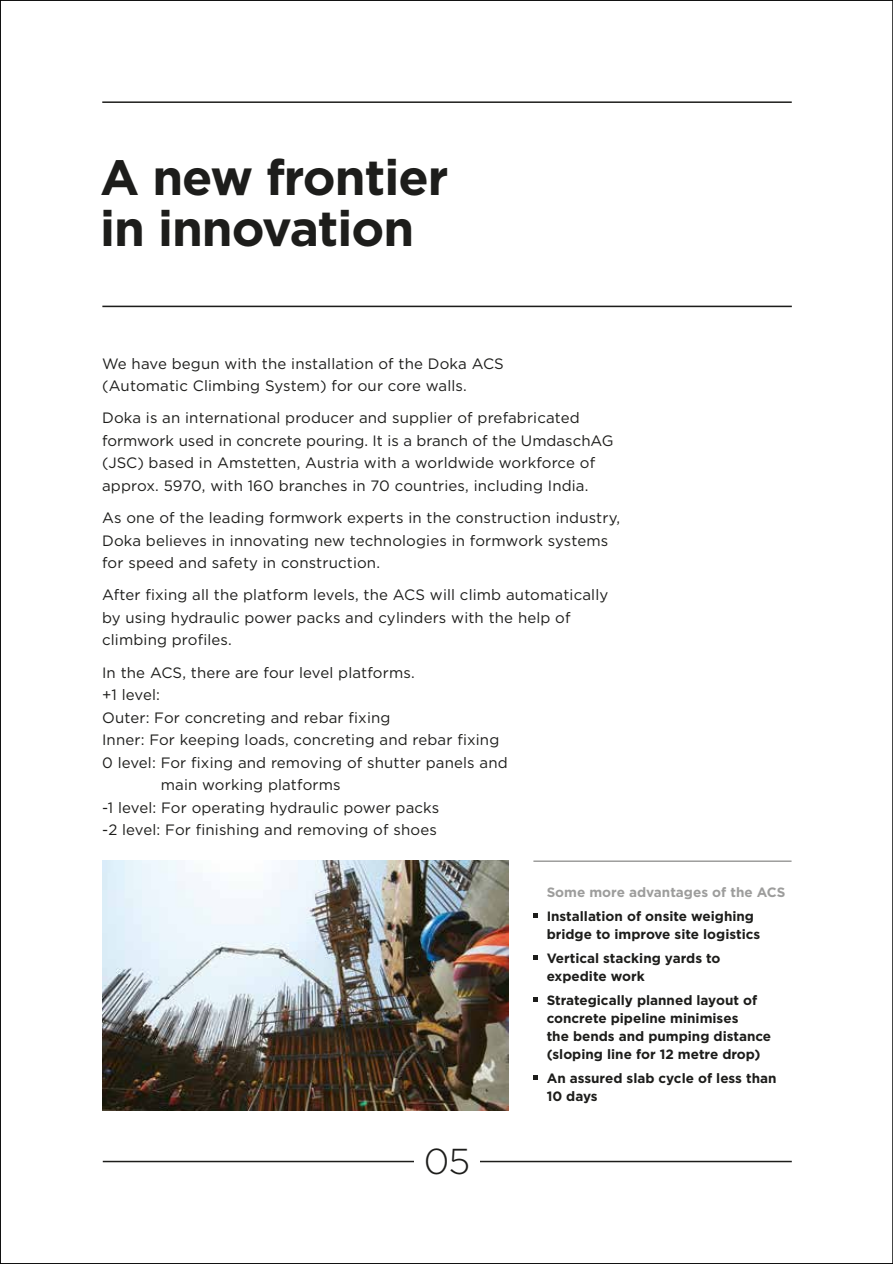
<style>
.page{position:relative;width:893px;height:1264px;background:#fff}
.page>*{position:absolute;margin:0;border:0;box-sizing:border-box;transform-origin:0 0}
.t1{font:700 49.5px/51.4px "Gotham";letter-spacing:-.02em;color:#1d1d1b}
.t2{font:300 36px "Gotham";color:#1d1d1b}
.t3{font:15px/22.5px "Gotham";letter-spacing:.01em;color:#1d1d1b}
.t4{font:700 13.5px/18px "Gotham";color:#1d1d1b}
.t5{font:700 13.5px "Gotham";color:#9d9d9c}
</style>
<div class="page">
<hr style="left:533px;top:860px;width:258px;height:1px;background:#9d9d9c">
<img style="left:102px;top:860px;width:406px;height:250px">
<svg style="left:533px;top:913px;width:4px;height:5px"></svg>
<svg style="left:533px;top:955px;width:4px;height:4px"></svg>
<svg style="left:533px;top:997px;width:4px;height:4px"></svg>
<svg style="left:533px;top:1075px;width:4px;height:5px"></svg>
<hr style="left:102px;top:101px;width:689px;height:2px;background:#1d1d1b">
<hr style="left:102px;top:305px;width:689px;height:2px;background:#1d1d1b">
<hr style="left:103px;top:1160px;width:688px;height:2px;background:#1d1d1b">
<div style="left:414px;top:1159px;width:65px;height:12px;background:#fff"></div>
<h1 class="t1" style="left:100px;top:151px;width:349px">A new frontier in innovation</h1>
<p class="t3" style="left:102px;top:352px;width:403px">We have begun with the installation of the Doka ACS (Automatic Climbing System) for our core walls.</p>
<p class="t3" style="left:102px;top:406px;width:513px">Doka is an international producer and supplier of prefabricated formwork used in concrete pouring. It is a branch of the UmdaschAG (JSC) based in Amstetten, Austria with a worldwide workforce of approx. 5970, with 160 branches in 70 countries, including India.</p>
<p class="t3" style="left:102px;top:506px;width:519px">As one of the leading formwork experts in the construction industry,<br>Doka believes in innovating new technologies in formwork systems for speed and safety in construction.</p>
<p class="t3" style="left:102px;top:583px;width:507px">After fixing all the platform levels, the ACS will climb automatically by using hydraulic power packs and cylinders with the help of climbing profiles.</p>
<p class="t3" style="left:102px;top:661px;width:314px">In the ACS, there are four level platforms.</p>
<p class="t3" style="left:102px;top:683px;width:59px">+1 level:</p>
<p class="t3" style="left:102px;top:706px;width:290px">Outer: For concreting and rebar fixing</p>
<p class="t3" style="left:102px;top:728px;width:398px">Inner: For keeping loads, concreting and rebar fixing</p>
<p class="t3" style="left:102px;top:751px;width:407px">0 level: For fixing and removing of shutter panels and</p>
<p class="t3" style="left:161px;top:773px;width:181px">main working platforms</p>
<p class="t3" style="left:102px;top:796px;width:339px">-1 level: For operating hydraulic power packs</p>
<p class="t3" style="left:102px;top:818px;width:336px">-2 level: For finishing and removing of shoes</p>
<h2 class="t2" style="left:423px;top:1138px;width:48px">05</h2>
<p class="t5" style="left:546px;top:882px;width:240px">Some more advantages of the ACS</p>
<p class="t4" style="left:546px;top:906px;width:215px">Installation of onsite weighing bridge to improve site logistics</p>
<p class="t4" style="left:546px;top:948px;width:175px">Vertical stacking yards to expedite work</p>
<p class="t4" style="left:546px;top:990px;width:226px">Strategically planned layout of concrete pipeline minimises<br>the bends and pumping distance (sloping line for 12 metre drop)</p>
<p class="t4" style="left:546px;top:1068px;width:231px">An assured slab cycle of less than<br>10 days</p>
</div>
